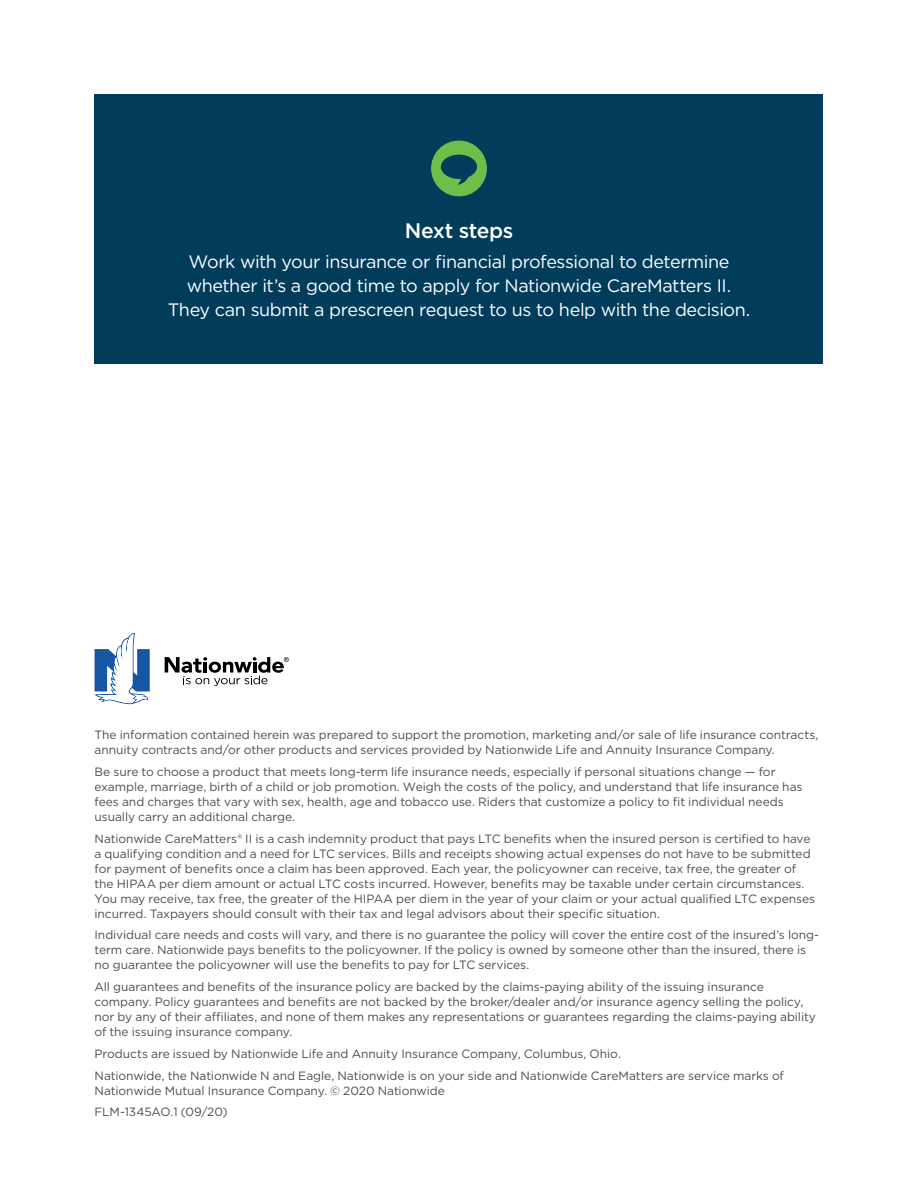
<style>
.page{position:relative;width:918px;height:1188px;background:#fff}
.page>*{position:absolute;margin:0;border:0;box-sizing:border-box;transform-origin:0 0}
.cta_head{font:500 21px "Gotham";letter-spacing:-.02em;color:#fff}
.cta_copy{font:18px/24px "Gotham";letter-spacing:-.025em;color:#fff;text-align:center}
.disclosure{font:12px/15px "Gotham";letter-spacing:-.005em;color:#4d4d4f}
</style>
<div class="page">
<div style="left:94px;top:94px;width:730px;height:270px;background:#013c5b"></div>
<div style="left:431px;top:141px;width:56px;height:55px;background:#6fbe4a;border-radius:50%"></div>
<svg style="left:441px;top:155px;width:36px;height:30px"></svg>
<svg style="left:94px;top:633px;width:56px;height:71px"></svg>
<svg style="left:165px;top:657px;width:124px;height:29px"></svg>
<p class="cta_head" style="left:405px;top:216px;width:110px">Next steps</p>
<p class="cta_copy" style="left:168px;top:250px;width:584px">Work with your insurance or financial professional to determine whether it’s a good time to apply for Nationwide CareMatters II.<br>They can submit a prescreen request to us to help with the decision.</p>
<p class="disclosure" style="left:94px;top:727px;width:725px">The information contained herein was prepared to support the promotion, marketing and/or sale of life insurance contracts, annuity contracts and/or other products and services provided by Nationwide Life and Annuity Insurance Company.</p>
<p class="disclosure" style="left:94px;top:764px;width:710px">Be sure to choose a product that meets long-term life insurance needs, especially if personal situations change — for example, marriage, birth of a child or job promotion. Weigh the costs of the policy, and understand that life insurance has fees and charges that vary with sex, health, age and tobacco use. Riders that customize a policy to fit individual needs usually carry an additional charge.</p>
<p class="disclosure" style="left:94px;top:831px;width:722px">Nationwide CareMatters® II is a cash indemnity product that pays LTC benefits when the insured person is certified to have a qualifying condition and a need for LTC services. Bills and receipts showing actual expenses do not have to be submitted for payment of benefits once a claim has been approved. Each year, the policyowner can receive, tax free, the greater of the HIPAA per diem amount or actual LTC costs incurred. However, benefits may be taxable under certain circumstances.<br>You may receive, tax free, the greater of the HIPAA per diem in the year of your claim or your actual qualified LTC expenses incurred. Taxpayers should consult with their tax and legal advisors about their specific situation.</p>
<p class="disclosure" style="left:94px;top:927px;width:726px">Individual care needs and costs will vary, and there is no guarantee the policy will cover the entire cost of the insured’s long&shy;term care. Nationwide pays benefits to the policyowner. If the policy is owned by someone other than the insured, there is no guarantee the policyowner will use the benefits to pay for LTC services.</p>
<p class="disclosure" style="left:94px;top:979px;width:723px">All guarantees and benefits of the insurance policy are backed by the claims-paying ability of the issuing insurance company. Policy guarantees and benefits are not backed by the broker/dealer and/or insurance agency selling the policy, nor by any of their affiliates, and none of them makes any representations or guarantees regarding the claims-paying ability of the issuing insurance company.</p>
<p class="disclosure" style="left:94px;top:1046px;width:528px">Products are issued by Nationwide Life and Annuity Insurance Company, Columbus, Ohio.</p>
<p class="disclosure" style="left:94px;top:1068px;width:691px">Nationwide, the Nationwide N and Eagle, Nationwide is on your side and Nationwide CareMatters are service marks of<br>Nationwide Mutual Insurance Company. © 2020 Nationwide</p>
<p class="disclosure" style="left:94px;top:1104px;width:135px">FLM-1345AO.1 (09/20)</p>
</div>
